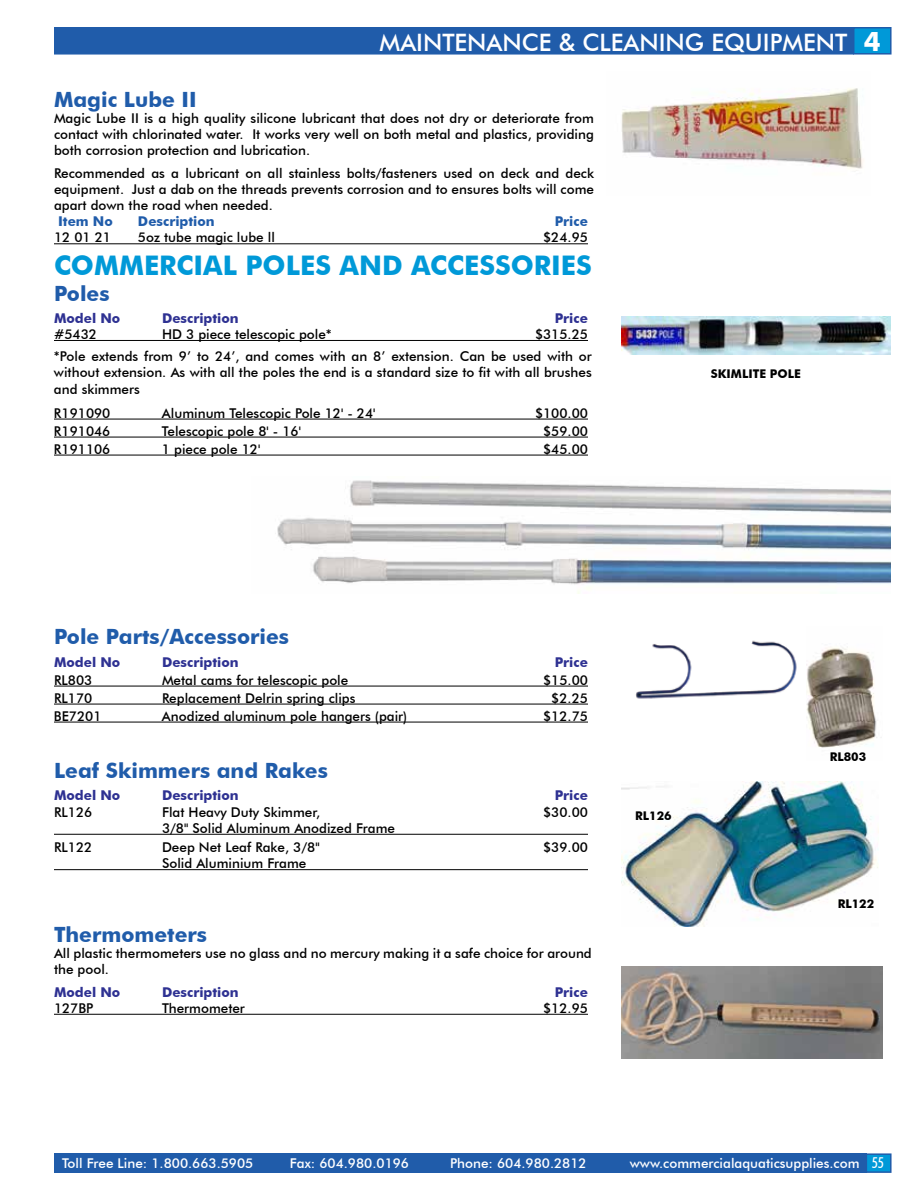
<style>
.page{position:relative;width:918px;height:1188px;background:#fff}
.page>*{position:absolute;margin:0;border:0;box-sizing:border-box;transform-origin:0 0}
.t1{font:700 27px "Futura BT";color:#0099d8}
.t2{font:500 24px "Futura BT";color:#fff}
.t3{font:700 21px "Futura BT";color:#205caa}
.t4{font:500 13.5px/16.2px "Futura BT";color:#000}
.t5{font:500 13.5px "Futura BT";color:#fff}
.t6{font:700 13.5px "Futura BT";color:#2e3192}
.t7{font:700 13.5px "Futura BT";color:#205caa}
.t8{font:700 12px "Futura BT";color:#000}
.s1{font-weight:700;font-size:27px}
.s2{font-stretch:condensed;font-size:15px}
</style>
<div class="page">
<div style="left:54px;top:1153px;width:812px;height:20px;background:#205caa"></div>
<div style="left:866px;top:1153px;width:26px;height:20px;background:#0099d8;border:2px solid #205caa"></div>
<div style="left:854px;top:28px;width:37px;height:26px;background:#0099d8"></div>
<div style="left:853px;top:27px;width:39px;height:28px;border:2px solid #205caa"></div>
<div style="left:54px;top:27px;width:800px;height:28px;background:#205caa;border:2px solid #205caa"></div>
<hr style="left:54px;top:340px;width:534px;height:1px;background:#000">
<hr style="left:54px;top:419px;width:534px;height:1px;background:#000">
<hr style="left:54px;top:437px;width:534px;height:1px;background:#000">
<hr style="left:54px;top:455px;width:534px;height:1px;background:#000">
<hr style="left:54px;top:686px;width:534px;height:1px;background:#000">
<hr style="left:54px;top:704px;width:534px;height:1px;background:#000">
<hr style="left:54px;top:722px;width:534px;height:1px;background:#000">
<hr style="left:54px;top:834px;width:534px;height:1px;background:#000">
<hr style="left:54px;top:869px;width:534px;height:1px;background:#000">
<hr style="left:54px;top:1014px;width:534px;height:1px;background:#000">
<img style="left:621px;top:88px;width:242px;height:83px">
<img style="left:621px;top:782px;width:257px;height:144px">
<img style="left:635px;top:640px;width:162px;height:59px">
<img style="left:806px;top:647px;width:71px;height:101px">
<img style="left:621px;top:967px;width:262px;height:91px">
<img style="left:277px;top:480px;width:614px;height:113px">
<hr style="left:54px;top:243px;width:534px;height:1px;background:#000">
<img style="left:621px;top:316px;width:270px;height:38px">
<h2 class="t2" style="left:380px;top:28px;width:503px">MAINTENANCE &amp; CLEANING EQUIPMENT <span class="s1">4</span></h2>
<h3 class="t3" style="left:54px;top:87px;width:144px">Magic Lube II</h3>
<p class="t4" style="left:54px;top:110px;width:542px;text-align:justify">Magic Lube II is a high quality silicone lubricant that does not dry or deteriorate from contact with chlorinated water. It works very well on both metal and plastics, providing both corrosion protection and lubrication.</p>
<p class="t4" style="left:54px;top:165px;width:541px;text-align:justify">Recommended as a lubricant on all stainless bolts/fasteners used on deck and deck equipment. Just a dab on the threads prevents corrosion and to ensures bolts will come apart down the road when needed.</p>
<p class="t7" style="left:58px;top:213px;width:56px">Item No</p>
<p class="t7" style="left:138px;top:213px;width:78px">Description</p>
<p class="t7" style="left:555px;top:213px;width:35px">Price</p>
<p class="t4" style="left:54px;top:229px;width:59px">12 01 21</p>
<p class="t4" style="left:138px;top:229px;width:138px">5oz tube magic lube ll</p>
<p class="t4" style="left:543px;top:229px;width:46px">$24.95</p>
<h1 class="t1" style="left:54px;top:249px;width:539px">COMMERCIAL POLES AND ACCESSORIES</h1>
<h3 class="t3" style="left:54px;top:280px;width:57px">Poles</h3>
<p class="t6" style="left:54px;top:310px;width:68px">Model No</p>
<p class="t6" style="left:162px;top:310px;width:78px">Description</p>
<p class="t6" style="left:555px;top:310px;width:35px">Price</p>
<p class="t4" style="left:54px;top:326px;width:44px">#5432</p>
<p class="t4" style="left:162px;top:326px;width:171px">HD 3 piece telescopic pole*</p>
<p class="t4" style="left:54px;top:323px;width:539px;line-height:22.2px;text-align:right">$315.25<br>*Pole extends from 9’ to 24’, and comes with an 8’ extension. Can be used with or</p>
<p class="t4" style="left:54px;top:364px;width:539px">without extension. As with all the poles the end is a standard size to fit with all brushes and skimmers</p>
<p class="t4" style="left:54px;top:405px;width:58px">R191090</p>
<p class="t4" style="left:162px;top:405px;width:215px">Aluminum Telescopic Pole 12' - 24'</p>
<p class="t4" style="left:535px;top:405px;width:55px">$100.00</p>
<p class="t4" style="left:54px;top:423px;width:58px">R191046</p>
<p class="t4" style="left:162px;top:423px;width:140px">Telescopic pole 8' - 16'</p>
<p class="t4" style="left:543px;top:423px;width:46px">$59.00</p>
<p class="t4" style="left:54px;top:441px;width:58px">R191106</p>
<p class="t4" style="left:162px;top:441px;width:100px">1 piece pole 12'</p>
<p class="t4" style="left:543px;top:441px;width:46px">$45.00</p>
<p class="t8" style="left:711px;top:367px;width:92px">SKIMLITE POLE</p>
<h3 class="t3" style="left:54px;top:624px;width:237px">Pole Parts/Accessories</h3>
<p class="t6" style="left:54px;top:654px;width:68px">Model No</p>
<p class="t6" style="left:162px;top:654px;width:78px">Description</p>
<p class="t6" style="left:555px;top:654px;width:35px">Price</p>
<p class="t4" style="left:54px;top:672px;width:40px">RL803</p>
<p class="t4" style="left:162px;top:672px;width:188px">Metal cams for telescopic pole</p>
<p class="t4" style="left:543px;top:672px;width:46px">$15.00</p>
<p class="t4" style="left:54px;top:690px;width:40px">RL170</p>
<p class="t4" style="left:162px;top:690px;width:195px">Replacement Delrin spring clips</p>
<p class="t4" style="left:551px;top:690px;width:38px">$2.25</p>
<p class="t4" style="left:54px;top:708px;width:49px">BE7201</p>
<p class="t4" style="left:162px;top:708px;width:247px">Anodized aluminum pole hangers (pair)</p>
<p class="t4" style="left:543px;top:708px;width:46px">$12.75</p>
<h3 class="t3" style="left:54px;top:758px;width:275px">Leaf Skimmers and Rakes</h3>
<p class="t6" style="left:54px;top:787px;width:68px">Model No</p>
<p class="t6" style="left:162px;top:787px;width:78px">Description</p>
<p class="t6" style="left:555px;top:787px;width:35px">Price</p>
<p class="t4" style="left:54px;top:804px;width:40px">RL126</p>
<p class="t4" style="left:162px;top:804px;width:160px">Flat Heavy Duty Skimmer,</p>
<p class="t4" style="left:543px;top:804px;width:46px">$30.00</p>
<p class="t4" style="left:162px;top:820px;width:235px">3/8" Solid Aluminum Anodized Frame</p>
<p class="t4" style="left:54px;top:839px;width:40px">RL122</p>
<p class="t4" style="left:162px;top:839px;width:159px">Deep Net Leaf Rake, 3/8"</p>
<p class="t4" style="left:543px;top:839px;width:46px">$39.00</p>
<p class="t4" style="left:162px;top:855px;width:146px">Solid Aluminium Frame</p>
<h3 class="t3" style="left:54px;top:922px;width:155px">Thermometers</h3>
<p class="t4" style="left:54px;top:945px;width:539px">All plastic thermometers use no glass and no mercury making it a safe choice for around the pool.</p>
<p class="t6" style="left:54px;top:984px;width:68px">Model No</p>
<p class="t6" style="left:162px;top:984px;width:78px">Description</p>
<p class="t6" style="left:555px;top:984px;width:35px">Price</p>
<p class="t4" style="left:54px;top:1000px;width:41px">127BP</p>
<p class="t4" style="left:162px;top:1000px;width:84px">Thermometer</p>
<p class="t4" style="left:543px;top:1000px;width:46px">$12.95</p>
<p class="t8" style="left:635px;top:808px;width:38px">RL126</p>
<p class="t8" style="left:830px;top:749px;width:38px">RL803</p>
<p class="t8" style="left:838px;top:897px;width:38px">RL122</p>
<p class="t5" style="left:62px;top:1155px;width:193px">Toll Free Line: 1.800.663.5905</p>
<p class="t5" style="left:290px;top:1155px;width:121px">Fax: 604.980.0196</p>
<p class="t5" style="left:450px;top:1155px;width:138px">Phone: 604.980.2812</p>
<p class="t5" style="left:630px;top:1155px;width:255px">www.commercialaquaticsupplies.com <span class="s2">55</span></p>
</div>
